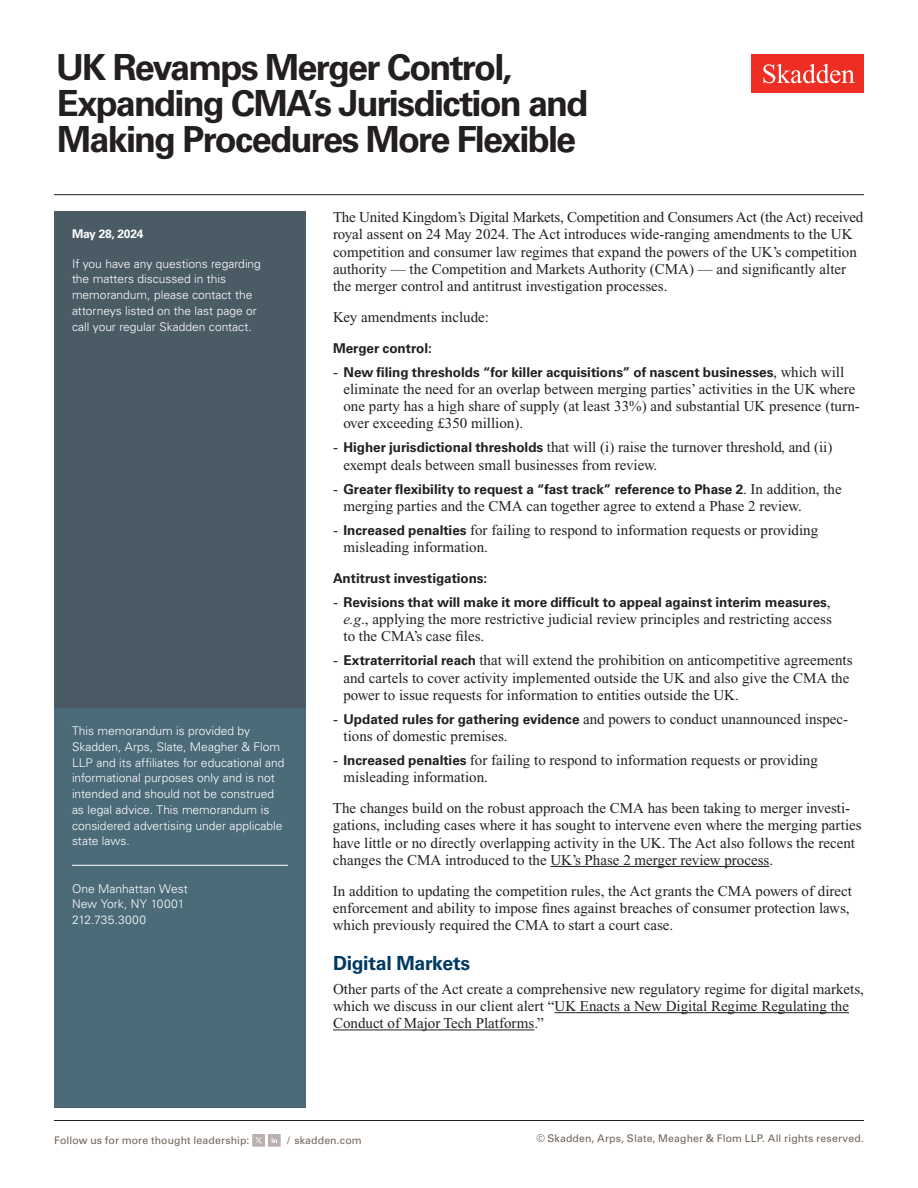
<style>
.page{position:relative;width:918px;height:1188px;background:#fff}
.page>*{position:absolute;margin:0;border:0;box-sizing:border-box;transform-origin:0 0}
.Article_Title_General_Alert__H1{font:700 36px/36px "Univers LT Std";letter-spacing:-.05em;color:#231f20}
.First_Level_Heading_Blue__H2{font:700 19.5px "Univers LT Std";letter-spacing:-.02em;color:#003a63}
.Main_Body{font:15px/17.2px "Times New Roman PS Std";color:#231f20}
.Main_Body-2{font:700 13.5px "Univers LT Std";color:#231f20}
.Sidebar_body_rule_below{font:300 12px/15.8px "Univers LT Std";color:#fff}
.Sidebar_body{font:300 12px/15.8px "Univers LT Std";color:#fff}
.Firm_Address{font:300 12px/15.8px "Univers LT Std";color:#fff}
.Date{font:700 12px "Univers LT Std";letter-spacing:-.02em;color:#fff}
.t1{font:10.5px "Univers LT Std";letter-spacing:.01em;color:#6f645a}
.s1{font-family:"Times New Roman PS Std";font-weight:400;font-size:15px}
.s2{font-family:"Univers LT Std";font-weight:700;font-size:13.5px}
.s3{font-style:italic}
</style>
<div class="page">
<hr style="left:54px;top:194px;width:810px;height:1px;background:#231f20">
<hr style="left:54px;top:1120px;width:810px;height:1px;background:#231f20">
<div style="left:252px;top:1134px;width:13px;height:13px;background:#baaeae"></div>
<svg style="left:255px;top:1137px;width:7px;height:7px"></svg>
<div style="left:268px;top:1134px;width:13px;height:13px;background:#baaeae"></div>
<svg style="left:271px;top:1138px;width:6px;height:5px"></svg>
<div style="left:54px;top:212px;width:252px;height:896px;background:#4b5b66"></div>
<div style="left:54px;top:708px;width:252px;height:399px;background:#4c6b79"></div>
<hr style="left:72px;top:865px;width:216px;height:1px;background:#fff">
<hr style="left:550px;top:866px;width:219px;height:1px;background:#231f20">
<hr style="left:555px;top:1012px;width:294px;height:1px;background:#231f20">
<hr style="left:333px;top:1030px;width:201px;height:1px;background:#231f20">
<div style="left:752px;top:54px;width:112px;height:39px;background:#ee2e22"></div>
<svg style="left:763px;top:64px;width:92px;height:19px"></svg>
<h1 class="Article_Title_General_Alert__H1" style="left:56px;top:50px;width:534px">UK Revamps Merger Control,<br>Expanding CMA’s Jurisdiction and<br>Making Procedures More Flexible</h1>
<p class="Date" style="left:72px;top:227px;width:73px">May 28, 2024</p>
<p class="Sidebar_body" style="left:72px;top:256px;width:190px">If you have any questions regarding the matters discussed in this memorandum, please contact the attorneys listed on the last page or call your regular Skadden contact.</p>
<p class="Sidebar_body_rule_below" style="left:72px;top:723px;width:214px">This memorandum is provided by Skadden, Arps, Slate, Meagher &amp; Flom LLP and its affiliates for educational and informational purposes only and is not intended and should not be construed as legal advice. This memorandum is considered advertising under applicable state laws.</p>
<p class="Firm_Address" style="left:72px;top:881px;width:117px">One Manhattan West<br>New York, NY 10001<br>212.735.3000</p>
<p class="Main_Body" style="left:333px;top:209px;width:532px">The United Kingdom’s Digital Markets, Competition and Consumers Act (the Act) received royal assent on 24 May 2024. The Act introduces wide-ranging amendments to the UK competition and consumer law regimes that expand the powers of the UK’s competition authority — the Competition and Markets Authority (CMA) — and significantly alter the merger control and antitrust investigation processes.</p>
<p class="Main_Body" style="left:333px;top:308px;width:158px">Key amendments include:</p>
<p class="Main_Body-2" style="left:333px;top:340px;width:100px">Merger control:</p>
<p class="Main_Body-2" style="left:333px;top:364px;width:513px"><span class="s1">-</span> New filing thresholds “for killer acquisitions” of nascent businesses<span class="s1">, which will</span></p>
<p class="Main_Body" style="left:343px;top:380px;width:518px">eliminate the need for an overlap between merging parties’ activities in the UK where one party has a high share of supply (at least 33%) and substantial UK presence (turn&shy;over exceeding £350 million).</p>
<p class="Main_Body" style="left:344px;top:439px;width:490px;text-indent:-11px">- <span class="s2">Higher jurisdictional thresholds</span> that will (i) raise the turnover threshold, and (ii) exempt deals between small businesses from review.</p>
<p class="Main_Body-2" style="left:333px;top:481px;width:510px"><span class="s1">-</span> Greater flexibility to request a “fast track” reference to Phase 2<span class="s1">. In addition, the</span></p>
<p class="Main_Body" style="left:343px;top:497px;width:460px">merging parties and the CMA can together agree to extend a Phase 2 review.</p>
<p class="Main_Body" style="left:343px;top:521px;width:476px;text-indent:-10px">- <span class="s2">Increased penalties</span> for failing to respond to information requests or providing misleading information.</p>
<p class="Main_Body-2" style="left:333px;top:570px;width:156px">Antitrust investigations:</p>
<p class="Main_Body-2" style="left:333px;top:594px;width:499px"><span class="s1">-</span> Revisions that will make it more difficult to appeal against interim measures<span class="s1">,</span></p>
<p class="Main_Body" style="left:344px;top:611px;width:490px"><span class="s3">e.g</span>., applying the more restrictive judicial review principles and restricting access to the CMA’s case files.</p>
<p class="Main_Body" style="left:343px;top:652px;width:511px;text-indent:-10px">- <span class="s2">Extraterritorial reach</span> that will extend the prohibition on anticompetitive agreements and cartels to cover activity implemented outside the UK and also give the CMA the power to issue requests for information to entities outside the UK.</p>
<p class="Main_Body" style="left:344px;top:710px;width:506px;text-indent:-11px">- <span class="s2">Updated rules for gathering evidence</span> and powers to conduct unannounced inspec&shy;tions of domestic premises.</p>
<p class="Main_Body" style="left:343px;top:752px;width:476px;text-indent:-10px">- <span class="s2">Increased penalties</span> for failing to respond to information requests or providing misleading information.</p>
<p class="Main_Body" style="left:333px;top:800px;width:530px">The changes build on the robust approach the CMA has been taking to merger investi&shy;gations, including cases where it has sought to intervene even where the merging parties have little or no directly overlapping activity in the UK. The Act also follows the recent changes the CMA introduced to the UK’s Phase 2 merger review process.</p>
<p class="Main_Body" style="left:333px;top:882px;width:521px">In addition to updating the competition rules, the Act grants the CMA powers of direct enforcement and ability to impose fines against breaches of consumer protection laws, which previously required the CMA to start a court case.</p>
<h2 class="First_Level_Heading_Blue__H2" style="left:333px;top:952px;width:139px">Digital Markets</h2>
<p class="Main_Body" style="left:333px;top:980px;width:533px">Other parts of the Act create a comprehensive new regulatory regime for digital markets, which we discuss in our client alert “UK Enacts a New Digital Regime Regulating the<br>Conduct of Major Tech Platforms.”</p>
<p class="t1" style="left:54px;top:1134px;width:197px">Follow us for more thought leadership:</p>
<p class="t1" style="left:536px;top:1132px;width:329px">© Skadden, Arps, Slate, Meagher &amp; Flom LLP. All rights reserved.</p>
<p class="t1" style="left:287px;top:1134px;width:76px">/ skadden.com</p>
</div>
